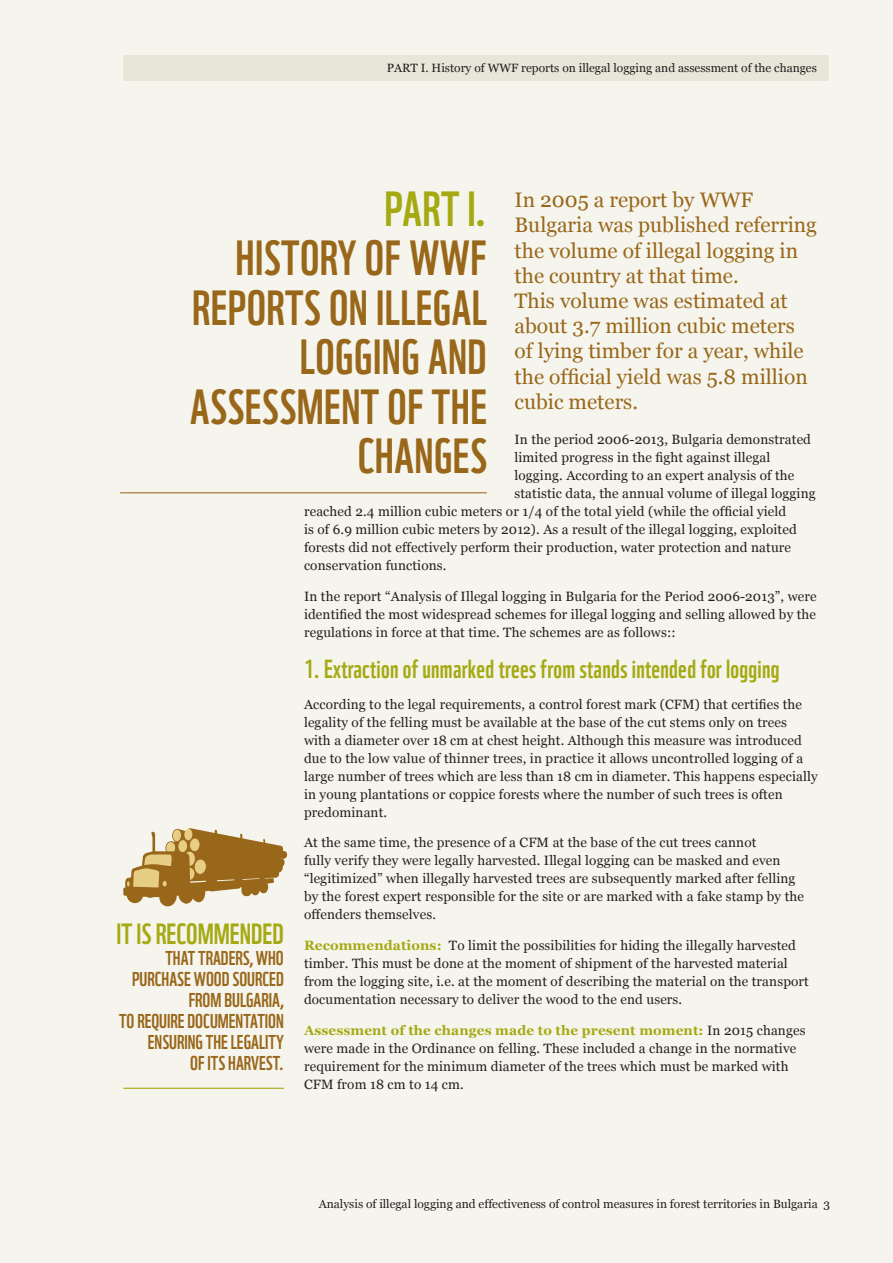
<style>
.page{position:relative;width:893px;height:1263px;background:#f5f5ee}
.page>*{position:absolute;margin:0;border:0;box-sizing:border-box;transform-origin:0 0}
.t1{font:48px/49.5px "WWF";letter-spacing:.01em;color:#99671a;text-align:right}
.t2{font:48px "WWF";color:#a5a912}
.t3{font:28.5px "WWF";color:#a5a912}
.t4{font:25.5px "WWF";letter-spacing:.01em;color:#a5a912}
.t5{font:21px/25.2px "Georgia";color:#99671a}
.t6{font:19.5px/21px "WWF";color:#99671a;text-align:right}
.t7{font:13.5px/18px "Georgia";letter-spacing:.01em;color:#231f20}
.t8{font:12px "Georgia";color:#231f20}
.s1{font-weight:700;color:#a5a912}
</style>
<div class="page">
<hr style="left:120px;top:492px;width:367px;height:1px;background:#99671a">
<div style="left:123px;top:55px;width:706px;height:26px;background:#e7e6d9"></div>
<hr style="left:123px;top:1088px;width:161px;height:1px;background:#a5a912">
<div style="left:281px;top:851px;width:6px;height:8px;background:#99671a;border-radius:50%"></div>
<svg style="left:123px;top:828px;width:162px;height:78px"></svg>
<p class="t8" style="left:387px;top:60px;width:432px">PART I. History of WWF reports on illegal logging and assessment of the changes</p>
<p class="t5" style="left:514px;top:188px;width:304px">In 2005 a report by WWF<br>Bulgaria was published referring the volume of illegal logging in the country at that time.<br>This volume was estimated at about 3.7 million cubic meters of lying timber for a year, while the official yield was 5.8 million cubic meters.</p>
<p class="t7" style="left:514px;top:430px;width:298px">In the period 2006-2013, Bulgaria demonstrated</p>
<p class="t7" style="left:514px;top:448px;width:257px">limited progress in the fight against illegal</p>
<p class="t7" style="left:514px;top:466px;width:281px">logging. According to an expert analysis of the</p>
<p class="t7" style="left:514px;top:484px;width:303px">statistic data, the annual volume of illegal logging</p>
<p class="t7" style="left:304px;top:502px;width:484px">reached 2.4 million cubic meters or 1/4 of the total yield (while the official yield</p>
<p class="t7" style="left:304px;top:520px;width:494px">is of 6.9 million cubic meters by 2012). As a result of the illegal logging, exploited</p>
<p class="t7" style="left:304px;top:538px;width:489px">forests did not effectively perform their production, water protection and nature</p>
<p class="t7" style="left:304px;top:556px;width:144px">conservation functions.</p>
<p class="t7" style="left:304px;top:587px;width:514px;text-align:justify">In the report “Analysis of Illegal logging in Bulgaria for the Period 2006-2013”, were identified the most widespread schemes for illegal logging and selling allowed by the regulations in force at that time. The schemes are as follows::</p>
<h3 class="t4" style="left:304px;top:649px;width:477px">1. EXTRACTION OF UNMARKED TREES FROM STANDS INTENDED FOR LOGGING</h3>
<p class="t7" style="left:304px;top:695px;width:515px">According to the legal requirements, a control forest mark (CFM) that certifies the legality of the felling must be available at the base of the cut stems only on trees<br>with a diameter over 18 cm at chest height. Although this measure was introduced due to the low value of thinner trees, in practice it allows uncontrolled logging of a large number of trees which are less than 18 cm in diameter. This happens especially in young plantations or coppice forests where the number of such trees is often predominant.</p>
<p class="t7" style="left:304px;top:834px;width:501px">At the same time, the presence of a CFM at the base of the cut trees cannot<br>fully verify they were legally harvested. Illegal logging can be masked and even “legitimized” when illegally harvested trees are subsequently marked after felling by the forest expert responsible for the site or are marked with a fake stamp by the offenders themselves.</p>
<p class="t7" style="left:304px;top:937px;width:506px"><span class="s1">Recommendations:</span> To limit the possibilities for hiding the illegally harvested timber. This must be done at the moment of shipment of the harvested material from the logging site, i.e. at the moment of describing the material on the transport documentation necessary to deliver the wood to the end users.</p>
<p class="t7" style="left:304px;top:1021px;width:503px"><span class="s1">Assessment of the changes made to the present moment:</span> In 2015 changes were made in the Ordinance on felling. These included a change in the normative requirement for the minimum diameter of the trees which must be marked with CFM from 18 cm to 14 cm.</p>
<h1 class="t2" style="left:385px;top:171px;width:104px">PART I.</h1>
<h1 class="t1" style="left:190px;top:229px;width:298px">HISTORY OF WWF<br>REPORTS ON ILLEGAL<br>LOGGING AND<br>ASSESSMENT OF THE<br>CHANGES</h1>
<h2 class="t3" style="left:116px;top:911px;width:169px">IT IS RECOMMENDED</h2>
<h3 class="t6" style="left:119px;top:945px;width:166px">THAT TRADERS, WHO<br>PURCHASE WOOD SOURCED<br>FROM BULGARIA,<br>TO REQUIRE DOCUMENTATION<br>ENSURING THE LEGALITY<br>OF ITS HARVEST.</h3>
<p class="t8" style="left:319px;top:1197px;width:513px">Analysis of illegal logging and effectiveness of control measures in forest territories in Bulgaria 3</p>
</div>
